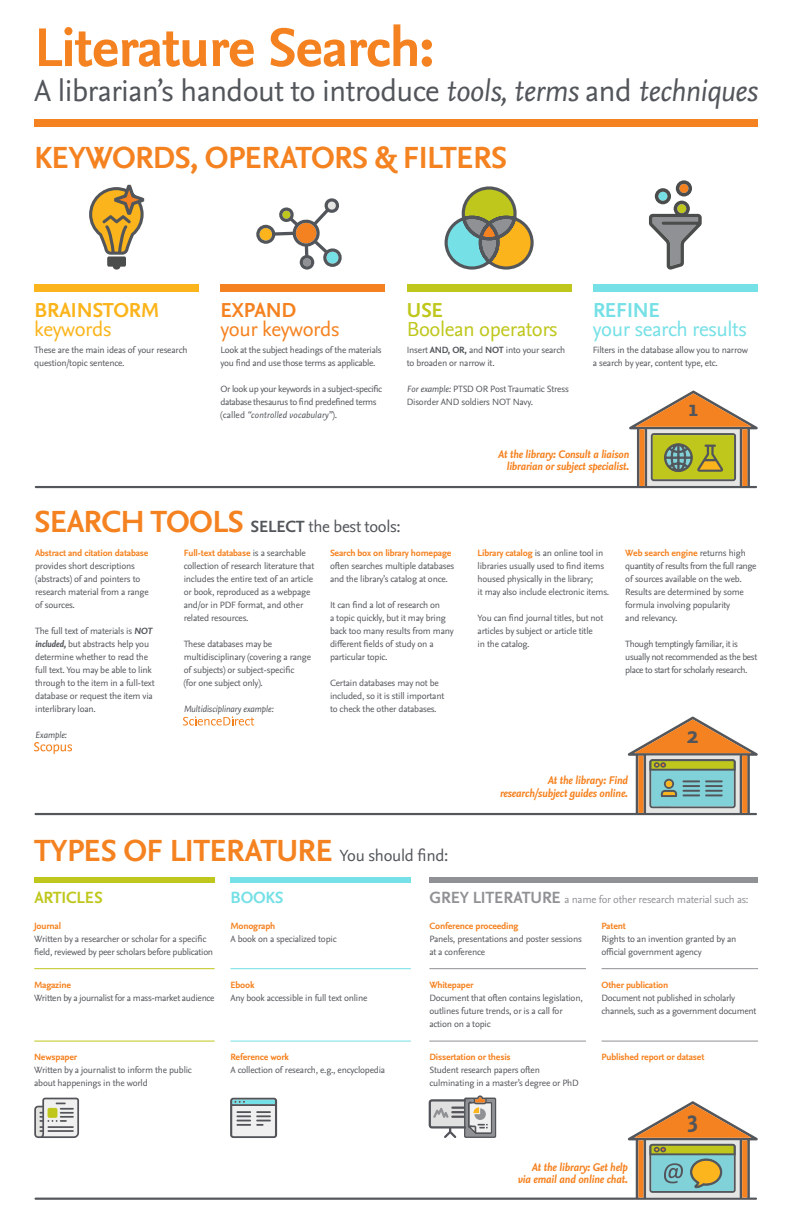
<style>
.page{position:relative;width:792px;height:1224px;background:#fff}
.page>*{position:absolute;margin:0;border:0;box-sizing:border-box;transform-origin:0 0}
.t1{font:700 57px "Nexus Sans Pro";letter-spacing:-.02em;color:#f58220}
.t2{font:700 32px "Nexus Sans Pro";letter-spacing:-.02em;color:#f58220}
.t3{font:31.2px "Nexus Sans Pro";letter-spacing:-.02em;color:#52555a}
.t4{font:700 25px "Nexus Sans Pro";color:#52555a}
.t5{font:700 24.7px "Nexus Sans Pro";color:#52555a}
.t6{font:21.2px/18.7px "Nexus Sans Pro";letter-spacing:-.02em;color:#bfc71c}
.t7{font:21.2px/18.7px "Nexus Sans Pro";letter-spacing:-.02em;color:#f58220}
.t8{font:21.2px "Nexus Sans Pro";letter-spacing:-.02em;color:#75e0e6}
.t9{font:700 21.2px "Nexus Sans Pro";letter-spacing:-.01em;color:#fbb41b}
.t10{font:21.2px "Nexus Sans Pro";letter-spacing:-.02em;color:#fbb41b}
.t11{font:700 21.2px "Nexus Sans Pro";letter-spacing:-.01em;color:#75e0e6}
.t12{font:17px "Nexus Sans Pro";letter-spacing:-.02em;color:#52555a}
.t13{font:700 17px "Nexus Sans Pro";letter-spacing:-.01em;color:#bfc71c}
.t14{font:700 17px "Nexus Sans Pro";letter-spacing:-.01em;color:#75e0e6}
.t15{font:italic 700 11.7px/12.5px "Nexus Sans Pro";letter-spacing:-.02em;color:#f58220;text-align:right}
.t16{font:italic 700 11.6px/12.4px "Nexus Sans Pro";letter-spacing:-.02em;color:#f58220;text-align:right}
.t17{font:11px "Nexus Sans Pro";letter-spacing:-.02em;color:#8f9194}
.t18{font:9.5px/13px "Nexus Sans Pro";letter-spacing:-.02em;color:#52555a}
.t19{font:9.5px/13px "Nexus Sans Pro";letter-spacing:-.04em;color:#52555a}
.t20{font:700 9.5px/13px "Nexus Sans Pro";letter-spacing:-.02em;color:#f58220}
.t21{font:italic 9.5px "Nexus Sans Pro";letter-spacing:-.02em;color:#52555a}
.s1{font-style:italic}
.s2{font-weight:700}
.s3{font-weight:700;font-size:32px;color:#f58220}
.s4{font-weight:700;color:#f58220}
.s5{font-weight:400;color:#52555a}
.s6{font-weight:700;font-style:italic}
.s7{font-weight:400;font-size:17px;color:#52555a}
.s8{font-weight:700;font-size:17px}
</style>
<div class="page">
<div style="left:34px;top:284px;width:165px;height:8px;background:#fbb41b"></div>
<div style="left:220px;top:284px;width:165px;height:8px;background:#f58220"></div>
<div style="left:407px;top:284px;width:165px;height:8px;background:#bfc71c"></div>
<div style="left:593px;top:284px;width:165px;height:8px;background:#75e0e6"></div>
<svg style="left:89px;top:184px;width:56px;height:86px"></svg>
<svg style="left:649px;top:180px;width:53px;height:90px"></svg>
<svg style="left:256px;top:198px;width:86px;height:72px"></svg>
<svg style="left:444px;top:186px;width:90px;height:84px"></svg>
<svg style="left:35px;top:391px;width:723px;height:97px"></svg>
<svg style="left:635px;top:393px;width:117px;height:93px"></svg>
<svg style="left:35px;top:717px;width:723px;height:98px"></svg>
<svg style="left:634px;top:719px;width:117px;height:94px"></svg>
<svg style="left:34px;top:1098px;width:45px;height:39px"></svg>
<svg style="left:230px;top:1098px;width:47px;height:3px"></svg>
<svg style="left:429px;top:1095px;width:67px;height:6px"></svg>
<div style="left:34px;top:120px;width:724px;height:7px;background:#f58220"></div>
<div style="left:34px;top:877px;width:181px;height:6px;background:#bfc71c"></div>
<div style="left:230px;top:877px;width:181px;height:6px;background:#75e0e6"></div>
<div style="left:429px;top:877px;width:329px;height:6px;background:#8f9194"></div>
<hr style="left:429px;top:968px;width:157px;height:1px;background:#8f9194">
<hr style="left:34px;top:968px;width:181px;height:1px;background:#bfc71c">
<hr style="left:230px;top:968px;width:181px;height:1px;background:#75e0e6">
<hr style="left:602px;top:968px;width:156px;height:1px;background:#8f9194">
<hr style="left:429px;top:1041px;width:157px;height:1px;background:#8f9194">
<hr style="left:34px;top:1041px;width:181px;height:1px;background:#bfc71c">
<hr style="left:230px;top:1041px;width:181px;height:1px;background:#75e0e6">
<hr style="left:602px;top:1041px;width:156px;height:1px;background:#8f9194">
<svg style="left:35px;top:1101px;width:723px;height:99px"></svg>
<svg style="left:634px;top:1104px;width:117px;height:94px"></svg>
<p class="t1" style="left:34px;top:5px;width:401px">Literature Search:</p>
<p class="t3" style="left:34px;top:67px;width:725px">A librarian’s handout to introduce <span class="s1">tools, terms</span> and <span class="s1">techniques</span></p>
<p class="t2" style="left:34px;top:133px;width:474px">KEYWORDS, OPERATORS &amp; FILTERS</p>
<p class="t9" style="left:34px;top:295px;width:127px">BRAINSTORM</p>
<p class="t10" style="left:34px;top:313px;width:79px">keywords</p>
<p class="t18" style="left:34px;top:343px;width:155px">These are the main ideas of your research question/topic sentence.</p>
<p class="t7" style="left:220px;top:300px;width:121px"><span class="s2">EXPAND<br></span>your keywords</p>
<p class="t18" style="left:220px;top:343px;width:163px">Look at the subject headings of the materials you find and use those terms as applicable.</p>
<p class="t19" style="left:220px;top:382px;width:163px">Or look up your keywords in a subject-specific database thesaurus to find predefined terms (called <span class="s1">“controlled vocabulary”</span>).</p>
<p class="t6" style="left:407px;top:300px;width:153px"><span class="s2">USE<br></span>Boolean operators</p>
<p class="t18" style="left:407px;top:343px;width:160px">Insert <span class="s2">AND, OR,</span> and <span class="s2">NOT</span> into your search to broaden or narrow it.</p>
<p class="t18" style="left:407px;top:382px;width:164px"><span class="s1">For example:</span> PTSD OR Post Traumatic Stress<br>Disorder AND soldiers NOT Navy.</p>
<p class="t11" style="left:593px;top:295px;width:69px">REFINE</p>
<p class="t8" style="left:593px;top:313px;width:155px">your search results</p>
<p class="t18" style="left:593px;top:343px;width:157px">Filters in the database allow you to narrow a search by year, content type, etc.</p>
<p class="t5" style="left:689px;top:390px;width:11px">1</p>
<p class="t12" style="left:34px;top:514px;width:368px"><span class="s3">SEARCH TOOLS</span> <span class="s2">SELECT</span> the best tools:</p>
<p class="t18" style="left:330px;top:546px;width:126px"><span class="s4">Search box on library homepage </span>often searches multiple databases and the library’s catalog at once.</p>
<p class="t18" style="left:330px;top:598px;width:125px">It can find a lot of research on<br>a topic quickly, but it may bring back too many results from many different fields of study on a particular topic.</p>
<p class="t18" style="left:330px;top:676px;width:116px">Certain databases may not be included, so it is still important to check the other databases.</p>
<p class="t20" style="left:35px;top:546px;width:115px">Abstract and citation database <span class="s5">provides short descriptions</span></p>
<p class="t18" style="left:35px;top:572px;width:115px">(abstracts) of and pointers to research material from a range of sources.</p>
<p class="t18" style="left:35px;top:624px;width:121px">The full text of materials is <span class="s6">NOT included,</span> but abstracts help you determine whether to read the full text. You may be able to link through to the item in a full-text database or request the item via interlibrary loan.</p>
<p class="t21" style="left:35px;top:728px;width:33px">Example:</p>
<p class="t18" style="left:184px;top:546px;width:132px"><span class="s4">Full-text database</span> is a searchable collection of research literature that includes the entire text of an article or book, reproduced as a webpage and/or in PDF format, and other related resources.</p>
<p class="t18" style="left:184px;top:637px;width:129px">These databases may be multidisciplinary (covering a range of subjects) or subject-specific<br>(for one subject only).</p>
<p class="t21" style="left:184px;top:702px;width:92px">Multidisciplinary example:</p>
<p class="t2" style="left:34px;top:826px;width:416px">TYPES OF LITERATURE <span class="s7">You should find:</span></p>
<p class="t16" style="left:498px;top:447px;width:133px">At the library: Consult a liaison librarian or subject specialist.</p>
<p class="t18" style="left:478px;top:546px;width:133px"><span class="s4">Library catalog</span> is an online tool in libraries usually used to find items housed physically in the library;<br>it may also include electronic items.</p>
<p class="t18" style="left:478px;top:611px;width:127px">You can find journal titles, but not articles by subject or article title<br>in the catalog.</p>
<p class="t18" style="left:625px;top:546px;width:133px"><span class="s4">Web search engine</span> returns high quantity of results from the full range of sources available on the web.<br>Results are determined by some formula involving popularity<br>and relevancy.</p>
<p class="t19" style="left:625px;top:637px;width:134px">Though temptingly familiar, it is usually not recommended as the best place to start for scholarly research.</p>
<p class="t4" style="left:687px;top:716px;width:13px">2</p>
<p class="t15" style="left:500px;top:774px;width:129px">At the library: Find research/subject guides online.</p>
<p class="t13" style="left:34px;top:885px;width:70px">ARTICLES</p>
<p class="t14" style="left:231px;top:885px;width:55px">BOOKS</p>
<p class="t17" style="left:429px;top:892px;width:321px"><span class="s8">GREY LITERATURE</span> a name for other research material such as:</p>
<p class="t20" style="left:34px;top:918px;width:28px">Journal</p>
<p class="t18" style="left:34px;top:931px;width:180px">Written by a researcher or scholar for a specific field, reviewed by peer scholars before publication</p>
<p class="t20" style="left:34px;top:977px;width:38px">Magazine</p>
<p class="t18" style="left:34px;top:990px;width:182px">Written by a journalist for a mass-market audience</p>
<p class="t20" style="left:230px;top:919px;width:46px">Monograph</p>
<p class="t18" style="left:230px;top:932px;width:108px">A book on a specialized topic</p>
<p class="t18" style="left:230px;top:978px;width:139px"><span class="s4">Ebook<br></span>Any book accessible in full text online</p>
<p class="t20" style="left:34px;top:1049px;width:44px">Newspaper</p>
<p class="t18" style="left:34px;top:1062px;width:159px">Written by a journalist to inform the public about happenings in the world</p>
<p class="t20" style="left:230px;top:1050px;width:60px">Reference work</p>
<p class="t18" style="left:230px;top:1063px;width:156px">A collection of research, e.g., encyclopedia</p>
<p class="t20" style="left:429px;top:918px;width:91px">Conference proceeding</p>
<p class="t18" style="left:429px;top:931px;width:154px">Panels, presentations and poster sessions at a conference</p>
<p class="t20" style="left:429px;top:977px;width:46px">Whitepaper</p>
<p class="t18" style="left:429px;top:990px;width:155px">Document that often contains legislation, outlines future trends, or is a call for action on a topic</p>
<p class="t20" style="left:429px;top:1049px;width:83px">Dissertation or thesis</p>
<p class="t18" style="left:429px;top:1062px;width:151px">Student research papers often culminating in a master’s degree or PhD</p>
<p class="t20" style="left:602px;top:918px;width:26px">Patent</p>
<p class="t18" style="left:602px;top:931px;width:136px">Rights to an invention granted by an official government agency</p>
<p class="t18" style="left:602px;top:977px;width:156px"><span class="s4">Other publication<br></span>Document not published in scholarly channels, such as a government document</p>
<p class="t20" style="left:602px;top:1049px;width:104px">Published report or dataset</p>
<p class="t4" style="left:688px;top:1100px;width:12px">3</p>
<p class="t15" style="left:531px;top:1160px;width:98px">At the library: Get help</p>
<p class="t15" style="left:518px;top:1173px;width:112px">via email and online chat.</p>
</div>
